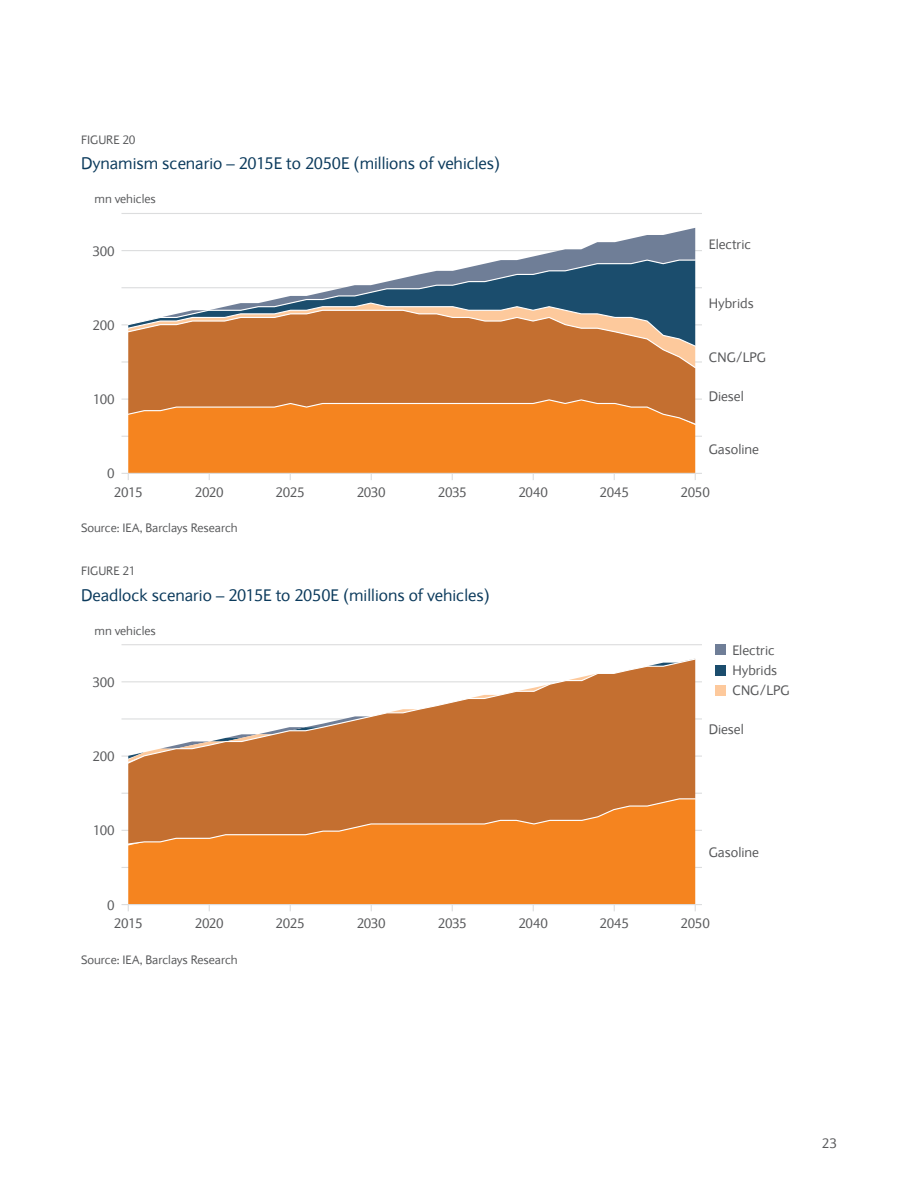
<style>
.page{position:relative;width:918px;height:1188px;background:#fff}
.page>*{position:absolute;margin:0;border:0;box-sizing:border-box;transform-origin:0 0}
.Figure_2_Header_Left{font:16.5px "Expert Sans";color:#0b3a5c}
.t1{font:13.5px "Expert Sans";color:#58595b}
.Source{font:12px "Expert Sans";color:#58595b}
.Figure_2_Number_Left{font:12px "Expert Sans";color:#58595b}
</style>
<div class="page">
<hr style="left:122px;top:436px;width:580px;height:1px;background:#dcddde">
<hr style="left:122px;top:399px;width:580px;height:1px;background:#dcddde">
<hr style="left:122px;top:361px;width:580px;height:2px;background:#dcddde">
<hr style="left:122px;top:324px;width:580px;height:1px;background:#dcddde">
<hr style="left:122px;top:287px;width:580px;height:1px;background:#dcddde">
<hr style="left:122px;top:250px;width:580px;height:1px;background:#dcddde">
<hr style="left:122px;top:213px;width:580px;height:1px;background:#dcddde">
<div style="left:128px;top:369px;width:567px;height:30px;background:#c46f30"></div>
<svg style="left:522px;top:228px;width:173px;height:31px;fill:#6f7e97"></svg>
<hr style="left:122px;top:473px;width:580px;height:1px;background:#dcddde">
<svg style="left:127px;top:259px;width:570px;height:110px"></svg>
<svg style="left:127px;top:399px;width:570px;height:81px;background:#f18f38"></svg>
<hr style="left:122px;top:830px;width:580px;height:1px;background:#dcddde">
<hr style="left:122px;top:793px;width:580px;height:1px;background:#dcddde">
<hr style="left:122px;top:756px;width:580px;height:1px;background:#dcddde">
<hr style="left:122px;top:718px;width:580px;height:2px;background:#dcddde">
<hr style="left:122px;top:681px;width:580px;height:1px;background:#dcddde">
<hr style="left:122px;top:644px;width:580px;height:1px;background:#dcddde">
<div style="left:716px;top:665px;width:10px;height:10px;background:#1b4d6d"></div>
<div style="left:716px;top:685px;width:10px;height:10px;background:#fdc99c"></div>
<div style="left:716px;top:645px;width:10px;height:10px;background:#6f7e97"></div>
<hr style="left:122px;top:867px;width:580px;height:1px;background:#dcddde">
<div style="left:128px;top:845px;width:567px;height:59px;background:#f5841f"></div>
<div style="left:128px;top:765px;width:567px;height:33px;background:#c46f30"></div>
<svg style="left:127px;top:658px;width:570px;height:107px"></svg>
<svg style="left:128px;top:798px;width:568px;height:47px;background:#d97b2e"></svg>
<hr style="left:122px;top:904px;width:580px;height:1px;background:#dcddde">
<p class="Figure_2_Number_Left" style="left:81px;top:132px;width:56px">FIGURE 20</p>
<p class="Figure_2_Header_Left" style="left:81px;top:153px;width:421px">Dynamism scenario – 2015E to 2050E (millions of vehicles)</p>
<p class="Source" style="left:94px;top:192px;width:63px">mn vehicles</p>
<p class="t1" style="left:92px;top:242px;width:24px">300</p>
<p class="t1" style="left:93px;top:317px;width:24px">200</p>
<p class="t1" style="left:93px;top:391px;width:23px">100</p>
<p class="t1" style="left:107px;top:465px;width:9px">0</p>
<p class="t1" style="left:709px;top:236px;width:44px">Electric</p>
<p class="t1" style="left:709px;top:295px;width:46px">Hybrids</p>
<p class="t1" style="left:709px;top:349px;width:59px">CNG/LPG</p>
<p class="t1" style="left:709px;top:388px;width:37px">Diesel</p>
<p class="t1" style="left:709px;top:441px;width:52px">Gasoline</p>
<p class="t1" style="left:114px;top:484px;width:30px">2015</p>
<p class="t1" style="left:195px;top:484px;width:30px">2020</p>
<p class="t1" style="left:276px;top:484px;width:31px">2025</p>
<p class="t1" style="left:357px;top:484px;width:30px">2030</p>
<p class="t1" style="left:438px;top:484px;width:30px">2035</p>
<p class="t1" style="left:518px;top:484px;width:31px">2040</p>
<p class="t1" style="left:599px;top:484px;width:31px">2045</p>
<p class="t1" style="left:680px;top:484px;width:31px">2050</p>
<p class="Source" style="left:81px;top:521px;width:158px">Source: IEA, Barclays Research</p>
<p class="Figure_2_Number_Left" style="left:81px;top:564px;width:56px">FIGURE 21</p>
<p class="Figure_2_Header_Left" style="left:81px;top:584px;width:410px">Deadlock scenario – 2015E to 2050E (millions of vehicles)</p>
<p class="Source" style="left:94px;top:623px;width:63px">mn vehicles</p>
<p class="t1" style="left:92px;top:674px;width:24px">300</p>
<p class="t1" style="left:93px;top:748px;width:24px">200</p>
<p class="t1" style="left:93px;top:822px;width:23px">100</p>
<p class="t1" style="left:107px;top:896px;width:9px">0</p>
<p class="t1" style="left:732px;top:642px;width:44px">Electric</p>
<p class="t1" style="left:732px;top:662px;width:46px">Hybrids</p>
<p class="t1" style="left:732px;top:682px;width:59px">CNG/LPG</p>
<p class="t1" style="left:709px;top:721px;width:37px">Diesel</p>
<p class="t1" style="left:709px;top:844px;width:52px">Gasoline</p>
<p class="t1" style="left:114px;top:915px;width:30px">2015</p>
<p class="t1" style="left:195px;top:915px;width:30px">2020</p>
<p class="t1" style="left:276px;top:915px;width:31px">2025</p>
<p class="t1" style="left:357px;top:915px;width:30px">2030</p>
<p class="t1" style="left:438px;top:915px;width:30px">2035</p>
<p class="t1" style="left:518px;top:915px;width:31px">2040</p>
<p class="t1" style="left:599px;top:915px;width:31px">2045</p>
<p class="t1" style="left:680px;top:915px;width:31px">2050</p>
<p class="Source" style="left:81px;top:952px;width:158px">Source: IEA, Barclays Research</p>
<p class="t1" style="left:822px;top:1134px;width:17px">23</p>
</div>
